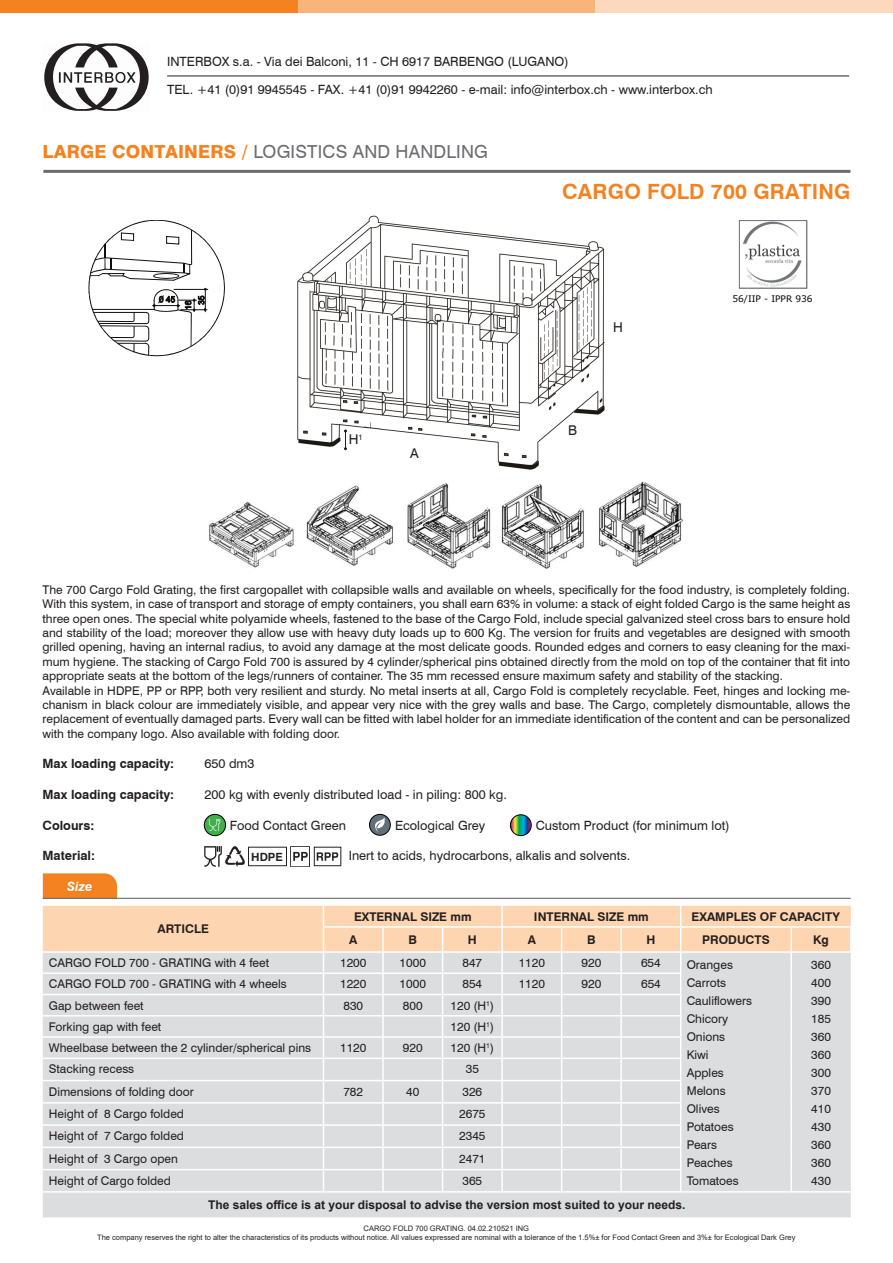
<style>
.page{position:relative;width:893px;height:1263px;background:#fff}
.page>*{position:absolute;margin:0;border:0;box-sizing:border-box;transform-origin:0 0}
.t1{font:700 21px "Swiss 721 BT";letter-spacing:.01em;color:#f58220}
.t2{font:18px "Swiss 721 BT";letter-spacing:.01em;color:#6c6d70}
.t3{font:13.5px "Swiss 721 BT";color:#231f20}
.t4{font:12.75px "Swiss 721 BT";color:#231f20}
.t5{font:700 12.75px "Swiss 721 BT";color:#231f20}
.t6{font:italic 700 12.75px "Swiss 721 BT";color:#fff}
.t7{font:12px/18px "Swiss 721 BT";color:#231f20}
.t8{font:700 12px "Arial";color:#231f20}
.t9{font:700 12px "Swiss 721 BT";color:#231f20}
.t10{font:700 11.25px "Swiss 721 BT";color:#231f20}
.t11{font:9px "Verdana";color:#000001}
.t12{font:7.5px/9px "Arial";color:#231f20;text-align:center}
.s1{font-weight:800;color:#f58220}
</style>
<div class="page">
<div style="left:0;top:0;width:298px;height:13px;background:#f58220"></div>
<div style="left:298px;top:0;width:297px;height:13px;background:#f9b479"></div>
<div style="left:595px;top:0;width:298px;height:13px;background:#fcd9bc"></div>
<hr style="left:43px;top:170px;width:807px;height:3px;background:#6c6d70">
<img style="left:743px;top:222px;width:59px;height:64px">
<div style="left:739px;top:220px;width:68px;height:68px;border:1px solid #6c6d70"></div>
<img style="left:297px;top:215px;width:308px;height:255px">
<svg style="left:89px;top:220px;width:136px;height:136px"></svg>
<img style="left:209px;top:481px;width:474px;height:88px">
<svg style="left:344px;top:429px;width:3px;height:21px"></svg>
<svg style="left:204px;top:814px;width:22px;height:22px"></svg>
<div style="left:204px;top:814px;width:22px;height:22px;border:1px solid #000;border-radius:50%"></div>
<svg style="left:209px;top:819px;width:11px;height:11px"></svg>
<img style="left:293px;top:847px;width:17px;height:19px">
<img style="left:316px;top:852px;width:23px;height:9px">
<div style="left:314px;top:847px;width:27px;height:19px;border:1px solid #231f20"></div>
<div style="left:248px;top:847px;width:39px;height:19px;border:1px solid #231f20"></div>
<img style="left:204px;top:847px;width:18px;height:19px">
<img style="left:226px;top:847px;width:18px;height:19px">
<svg style="left:510px;top:815px;width:21px;height:21px"></svg>
<div style="left:510px;top:814px;width:21px;height:22px;border:1px solid #000;border-radius:50%"></div>
<div style="left:369px;top:814px;width:21px;height:21px;background:#627179;border-radius:50%"></div>
<div style="left:369px;top:814px;width:21px;height:21px;border:1px solid #000;border-radius:50%"></div>
<svg style="left:375px;top:817px;width:11px;height:15px"></svg>
<svg style="left:43px;top:873px;width:74px;height:25px;background:#f48628"></svg>
<hr style="left:43px;top:898px;width:808px;height:1px;background:#6c6d70">
<div style="left:43px;top:1192px;width:808px;height:25px;background:#dcdddf"></div>
<svg style="left:43px;top:906px;width:808px;height:285px;background:#e3ddd9"></svg>
<hr style="left:790px;top:953px;width:2px;height:20px;background:#fff">
<hr style="left:790px;top:973px;width:2px;height:21px;background:#fff">
<hr style="left:790px;top:994px;width:2px;height:22px;background:#fff">
<hr style="left:790px;top:1016px;width:2px;height:21px;background:#fff">
<hr style="left:790px;top:1037px;width:2px;height:21px;background:#fff">
<hr style="left:790px;top:1058px;width:2px;height:22px;background:#fff">
<hr style="left:790px;top:1080px;width:2px;height:23px;background:#fff">
<hr style="left:790px;top:1103px;width:2px;height:22px;background:#fff">
<hr style="left:790px;top:1125px;width:2px;height:22px;background:#fff">
<hr style="left:790px;top:1147px;width:2px;height:22px;background:#fff">
<hr style="left:790px;top:1169px;width:2px;height:22px;background:#fff">
<svg style="left:44px;top:43px;width:105px;height:68px"></svg>
<hr style="left:167px;top:76px;width:682px;height:1px;background:#231f20">
<p class="t4" style="left:167px;top:54px;width:403px">INTERBOX s.a. - Via dei Balconi, 11 - CH 6917 BARBENGO (LUGANO)</p>
<p class="t4" style="left:167px;top:82px;width:547px">TEL. +41 (0)91 9945545 - FAX. +41 (0)91 9942260 - e-mail: info@interbox.ch - www.interbox.ch</p>
<h2 class="t2" style="left:43px;top:141px;width:447px"><span class="s1">LARGE CONTAINERS /</span> LOGISTICS AND HANDLING</h2>
<p class="t3" style="left:349px;top:431px;width:16px">H<sup>1</sup></p>
<p class="t3" style="left:410px;top:445px;width:10px">A</p>
<h1 class="t1" style="left:562px;top:179px;width:290px">CARGO FOLD 700 GRATING</h1>
<p class="t3" style="left:568px;top:422px;width:10px">B</p>
<p class="t3" style="left:613px;top:319px;width:11px">H</p>
<p class="t11" style="left:732px;top:293px;width:82px">56/IIP - IPPR 936</p>
<p class="t7" style="left:43px;top:582px;width:809px;line-height:14.4px">The 700 Cargo Fold Grating, the first cargopallet with collapsible walls and available on wheels, specifically for the food industry, is completely folding.<br>With this system, in case of transport and storage of empty containers, you shall earn 63% in volume: a stack of eight folded Cargo is the same height as three open ones. The special white polyamide wheels, fastened to the base of the Cargo Fold, include special galvanized steel cross bars to ensure hold and stability of the load; moreover they allow use with heavy duty loads up to 600 Kg. The version for fruits and vegetables are designed with smooth grilled opening, having an internal radius, to avoid any damage at the most delicate goods. Rounded edges and corners to easy cleaning for the maxi&shy;mum hygiene. The stacking of Cargo Fold 700 is assured by 4 cylinder/spherical pins obtained directly from the mold on top of the container that fit into appropriate seats at the bottom of the legs/runners of container. The 35 mm recessed ensure maximum safety and stability of the stacking.<br>Available in HDPE, PP or RPP, both very resilient and sturdy. No metal inserts at all, Cargo Fold is completely recyclable. Feet, hinges and locking me&shy;chanism in black colour are immediately visible, and appear very nice with the grey walls and base. The Cargo, completely dismountable, allows the replacement of eventually damaged parts. Every wall can be fitted with label holder for an immediate identification of the content and can be personalized with the company logo. Also available with folding door.</p>
<p class="t5" style="left:43px;top:756px;width:133px">Max loading capacity:</p>
<p class="t4" style="left:205px;top:756px;width:52px">650 dm3</p>
<p class="t5" style="left:43px;top:787px;width:133px">Max loading capacity:</p>
<p class="t4" style="left:205px;top:787px;width:304px">200 kg with evenly distributed load - in piling: 800 kg.</p>
<p class="t5" style="left:43px;top:817px;width:53px">Colours:</p>
<p class="t4" style="left:230px;top:817px;width:118px">Food Contact Green</p>
<p class="t4" style="left:395px;top:817px;width:92px">Ecological Grey</p>
<p class="t4" style="left:536px;top:817px;width:195px">Custom Product (for minimum lot)</p>
<p class="t5" style="left:43px;top:848px;width:54px">Material:</p>
<p class="t10" style="left:251px;top:850px;width:33px">HDPE</p>
<p class="t4" style="left:349px;top:848px;width:283px">Inert to acids, hydrocarbons, alkalis and solvents.</p>
<p class="t6" style="left:67px;top:879px;width:27px">Size</p>
<p class="t9" style="left:157px;top:922px;width:53px">ARTICLE</p>
<p class="t9" style="left:354px;top:909px;width:119px">EXTERNAL SIZE mm</p>
<p class="t9" style="left:534px;top:909px;width:116px">INTERNAL SIZE mm</p>
<p class="t9" style="left:692px;top:909px;width:150px">EXAMPLES OF CAPACITY</p>
<p class="t9" style="left:349px;top:932px;width:10px">A</p>
<p class="t9" style="left:409px;top:932px;width:10px">B</p>
<p class="t9" style="left:468px;top:932px;width:10px">H</p>
<p class="t9" style="left:528px;top:932px;width:10px">A</p>
<p class="t9" style="left:587px;top:932px;width:10px">B</p>
<p class="t9" style="left:646px;top:932px;width:10px">H</p>
<p class="t9" style="left:702px;top:932px;width:69px">PRODUCTS</p>
<p class="t9" style="left:813px;top:932px;width:17px">Kg</p>
<p class="t7" style="left:49px;top:954px;width:222px">CARGO FOLD 700 - GRATING with 4 feet</p>
<p class="t7" style="left:340px;top:954px;width:28px">1200</p>
<p class="t7" style="left:400px;top:954px;width:28px">1000</p>
<p class="t7" style="left:462px;top:954px;width:21px">847</p>
<p class="t7" style="left:519px;top:954px;width:28px">1120</p>
<p class="t7" style="left:581px;top:954px;width:21px">920</p>
<p class="t7" style="left:641px;top:954px;width:21px">654</p>
<p class="t7" style="left:687px;top:955px;width:67px">Oranges<br>Carrots<br>Cauliflowers<br>Chicory<br>Onions<br>Kiwi<br>Apples<br>Melons<br>Olives<br>Potatoes<br>Pears<br>Peaches<br>Tomatoes</p>
<p class="t7" style="left:811px;top:955px;width:21px;text-align:justify">360<br>400<br>390<br>185<br>360<br>360<br>300<br>370<br>410<br>430<br>360<br>360<br>430</p>
<p class="t7" style="left:49px;top:975px;width:239px">CARGO FOLD 700 - GRATING with 4 wheels</p>
<p class="t7" style="left:340px;top:975px;width:28px">1220</p>
<p class="t7" style="left:400px;top:975px;width:28px">1000</p>
<p class="t7" style="left:462px;top:975px;width:21px">854</p>
<p class="t7" style="left:519px;top:975px;width:28px">1120</p>
<p class="t7" style="left:581px;top:975px;width:21px">920</p>
<p class="t7" style="left:641px;top:975px;width:21px">654</p>
<p class="t7" style="left:49px;top:996px;width:96px">Gap between feet</p>
<p class="t7" style="left:343px;top:996px;width:21px">830</p>
<p class="t7" style="left:403px;top:996px;width:21px">800</p>
<p class="t7" style="left:451px;top:996px;width:45px">120 (H<sup>1</sup>)</p>
<p class="t7" style="left:49px;top:1018px;width:114px">Forking gap with feet</p>
<p class="t7" style="left:450px;top:1018px;width:45px">120 (H<sup>1</sup>)</p>
<p class="t7" style="left:49px;top:1039px;width:264px">Wheelbase between the 2 cylinder/spherical pins</p>
<p class="t7" style="left:340px;top:1039px;width:28px">1120</p>
<p class="t7" style="left:403px;top:1039px;width:21px">920</p>
<p class="t7" style="left:450px;top:1039px;width:45px">120 (H<sup>1</sup>)</p>
<p class="t7" style="left:49px;top:1060px;width:87px">Stacking recess</p>
<p class="t7" style="left:466px;top:1060px;width:15px">35</p>
<p class="t7" style="left:49px;top:1082px;width:146px">Dimensions of folding door</p>
<p class="t7" style="left:343px;top:1082px;width:21px">782</p>
<p class="t7" style="left:406px;top:1082px;width:15px">40</p>
<p class="t7" style="left:462px;top:1082px;width:21px">326</p>
<p class="t7" style="left:49px;top:1104px;width:137px">Height of 8 Cargo folded</p>
<p class="t7" style="left:459px;top:1104px;width:28px">2675</p>
<p class="t7" style="left:49px;top:1127px;width:137px">Height of 7 Cargo folded</p>
<p class="t7" style="left:459px;top:1127px;width:28px">2345</p>
<p class="t7" style="left:49px;top:1149px;width:131px">Height of 3 Cargo open</p>
<p class="t7" style="left:459px;top:1149px;width:28px">2471</p>
<p class="t7" style="left:49px;top:1171px;width:124px">Height of Cargo folded</p>
<p class="t7" style="left:462px;top:1171px;width:21px">365</p>
<p class="t8" style="left:208px;top:1196px;width:479px">The sales office is at your disposal to advise the version most suited to your needs.</p>
<p class="t12" style="left:97px;top:1224px;width:700px">CARGO FOLD 700 GRATING. 04.02.210521 ING<br>The company reserves the right to alter the characteristics of its products without notice. All values expressed are nominal with a tolerance of the 1.5%± for Food Contact Green and 3%± for Ecological Dark Grey</p>
</div>
